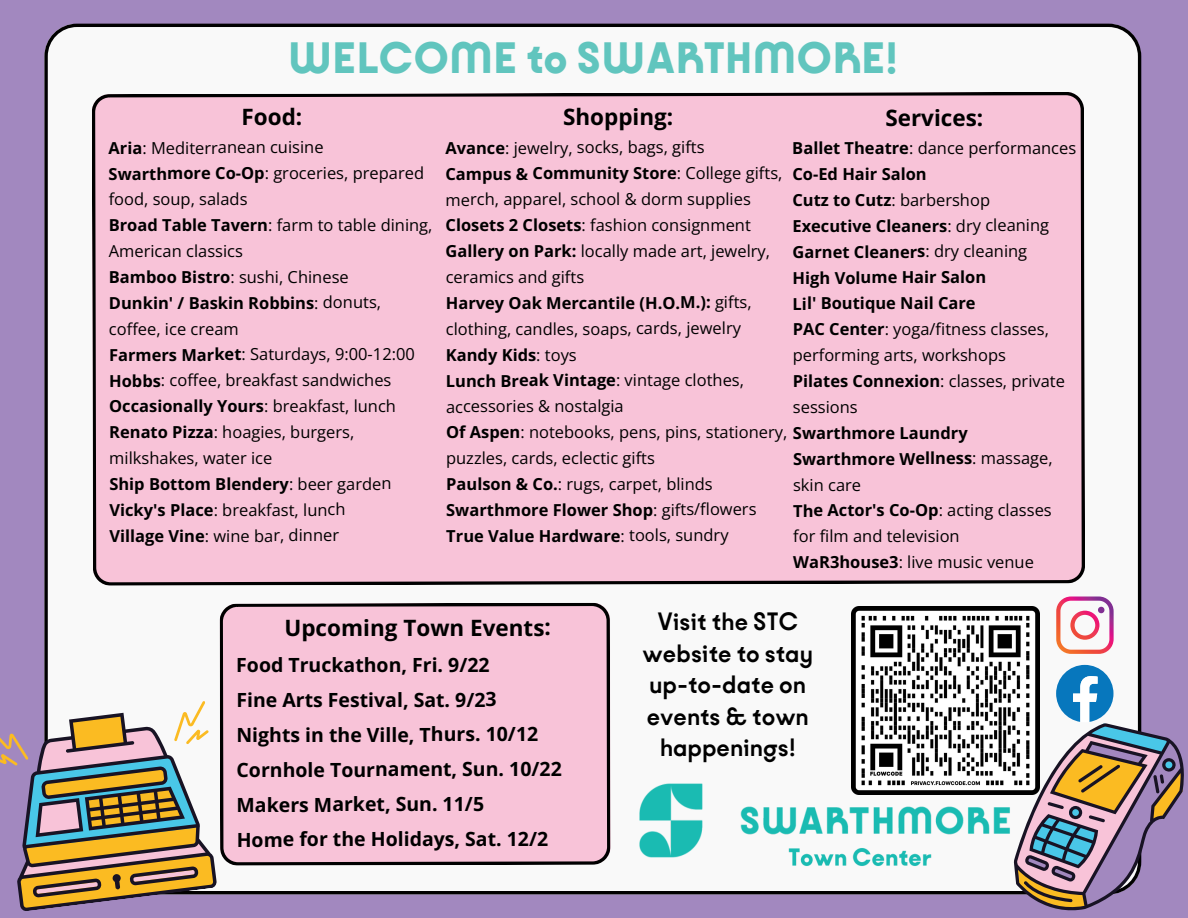
<style>
.page{position:relative;width:1188px;height:918px;background:#a288bf}
.page>*{position:absolute;margin:0;border:0;box-sizing:border-box;transform-origin:0 0}
.t1{font:900 47.25px "Kobe 1.1";color:#61c5be}
.t2{font:700 27px/31.5px "Kobe 1.1";color:#000;text-align:center}
.t3{font:700 22.5px "Open Sans";letter-spacing:-.005em;color:#000}
.t4{font:700 19.5px "Open Sans";letter-spacing:-.005em;color:#000}
.t5{font:16.5px/26px "Open Sans";letter-spacing:-.005em;color:#000}
.t6{font:700 16.5px/26px "Open Sans";letter-spacing:-.005em;color:#000}
.s1{font-weight:700}
.s2{font-weight:400}
</style>
<div class="page">
<div style="left:44px;top:24px;width:1097px;height:870px;background:#f9f9f9"></div>
<svg style="left:0;top:701px;width:216px;height:209px"></svg>
<div style="left:92px;top:92px;width:993px;height:494px;background:#f8c3d8"></div>
<div style="left:220px;top:603px;width:390px;height:263px;background:#f8c3d8"></div>
<img style="left:619px;top:764px;width:372px;height:117px">
<svg style="left:991px;top:665px;width:193px;height:246px"></svg>
<svg style="left:1056px;top:597px;width:58px;height:57px;background:#edb7c2"></svg>
<img style="left:852px;top:606px;width:187px;height:188px">
<p class="t1" style="left:288px;top:33px;width:612px">WELCOME to SWARTHMORE!</p>
<p class="t3" style="left:241px;top:101px;width:62px">Food:</p>
<p class="t5" style="left:109px;top:134px;width:217px"><span class="s1">Aria</span>: Mediterranean cuisine</p>
<p class="t5" style="left:109px;top:160px;width:317px"><span class="s1">Swarthmore Co-Op</span>: groceries, prepared food, soup, salads</p>
<p class="t5" style="left:109px;top:211px;width:325px"><span class="s1">Broad Table Tavern</span>: farm to table dining,<br>American classics</p>
<p class="t5" style="left:109px;top:263px;width:241px"><span class="s1">Bamboo Bistro</span>: sushi, Chinese</p>
<p class="t5" style="left:109px;top:289px;width:274px"><span class="s1">Dunkin' / Baskin Robbins</span>: donuts, coffee, ice cream</p>
<p class="t5" style="left:109px;top:341px;width:307px"><span class="s1">Farmers Market</span>: Saturdays, 9:00-12:00</p>
<p class="t5" style="left:109px;top:367px;width:284px"><span class="s1">Hobbs</span>: coffee, breakfast sandwiches</p>
<p class="t6" style="left:109px;top:393px;width:288px">Occasionally Yours<span class="s2">: breakfast, lunch</span></p>
<p class="t5" style="left:109px;top:419px;width:247px"><span class="s1">Renato Pizza</span>: hoagies, burgers, milkshakes, water ice</p>
<p class="t6" style="left:109px;top:471px;width:284px">Ship Bottom Blendery<span class="s2">: beer garden</span></p>
<p class="t5" style="left:109px;top:496px;width:238px"><span class="s1">Vicky's Place</span>: breakfast, lunch</p>
<p class="t5" style="left:109px;top:522px;width:231px"><span class="s1">Village Vine</span>: wine bar, dinner</p>
<p class="t3" style="left:563px;top:101px;width:112px">Shopping:</p>
<p class="t5" style="left:445px;top:134px;width:261px"><span class="s1">Avance</span>: jewelry, socks, bags, gifts</p>
<p class="t5" style="left:445px;top:160px;width:339px"><span class="s1">Campus &amp; Community Store</span>: College gifts, merch, apparel, school &amp; dorm supplies</p>
<p class="t5" style="left:446px;top:212px;width:307px"><span class="s1">Closets 2 Closets</span>: fashion consignment</p>
<p class="t5" style="left:446px;top:237px;width:326px"><span class="s1">Gallery on Park:</span> locally made art, jewelry, ceramics and gifts</p>
<p class="t5" style="left:446px;top:289px;width:307px"><span class="s1">Harvey Oak Mercantile (H.O.M.):</span> gifts, clothing, candles, soaps, cards, jewelry</p>
<p class="t6" style="left:446px;top:341px;width:133px">Kandy Kids<span class="s2">: toys</span></p>
<p class="t5" style="left:446px;top:367px;width:300px"><span class="s1">Lunch Break Vintage</span>: vintage clothes, accessories &amp; nostalgia</p>
<p class="t5" style="left:446px;top:445px;width:210px">puzzles, cards, eclectic gifts</p>
<p class="t5" style="left:446px;top:470px;width:268px"><span class="s1">Paulson &amp; Co.</span>: rugs, carpet, blinds</p>
<p class="t6" style="left:446px;top:496px;width:312px">Swarthmore Flower Shop<span class="s2">: gifts/flowers</span></p>
<p class="t6" style="left:446px;top:522px;width:284px">True Value Hardware<span class="s2">: tools, sundry</span></p>
<p class="t3" style="left:885px;top:102px;width:100px">Services:</p>
<p class="t5" style="left:792px;top:134px;width:286px"><span class="s1">Ballet Theatre</span>: dance performances</p>
<p class="t6" style="left:792px;top:161px;width:136px">Co-Ed Hair Salon</p>
<p class="t5" style="left:792px;top:186px;width:199px"><span class="s1">Cutz to Cutz</span>: barbershop</p>
<p class="t6" style="left:792px;top:212px;width:258px">Executive Cleaners<span class="s2">: dry cleaning</span></p>
<p class="t6" style="left:793px;top:238px;width:236px">Garnet Cleaners<span class="s2">: dry cleaning</span></p>
<p class="t6" style="left:793px;top:264px;width:195px">High Volume Hair Salon</p>
<p class="t6" style="left:793px;top:290px;width:185px">Lil' Boutique Nail Care</p>
<p class="t5" style="left:793px;top:316px;width:258px"><span class="s1">PAC Center</span>: yoga/fitness classes, performing arts, workshops</p>
<p class="t5" style="left:793px;top:368px;width:274px"><span class="s1">Pilates Connexion</span>: classes, private sessions</p>
<p class="t5" style="left:446px;top:419px;width:523px"><span class="s1">Of Aspen</span>: notebooks, pens, pins, stationery, <span class="s1">Swarthmore Laundry</span></p>
<p class="t6" style="left:793px;top:445px;width:261px">Swarthmore Wellness<span class="s2">: massage, skin care</span></p>
<p class="t5" style="left:793px;top:497px;width:260px"><span class="s1">The Actor's Co-Op</span>: acting classes for film and television</p>
<p class="t5" style="left:793px;top:549px;width:242px"><span class="s1">WaR3house3</span>: live music venue</p>
<p class="t3" style="left:284px;top:612px;width:268px">Upcoming Town Events:</p>
<p class="t4" style="left:236px;top:651px;width:255px">Food Truckathon, Fri. 9/22</p>
<p class="t4" style="left:236px;top:686px;width:262px">Fine Arts Festival, Sat. 9/23</p>
<p class="t4" style="left:236px;top:721px;width:303px">Nights in the Ville, Thurs. 10/12</p>
<p class="t4" style="left:237px;top:756px;width:327px">Cornhole Tournament, Sun. 10/22</p>
<p class="t4" style="left:237px;top:791px;width:249px">Makers Market, Sun. 11/5</p>
<p class="t4" style="left:237px;top:825px;width:313px">Home for the Holidays, Sat. 12/2</p>
<p class="t2" style="left:643px;top:606px;width:172px">Visit the STC website to stay up-to-date on events &amp; town happenings!</p>
</div>
